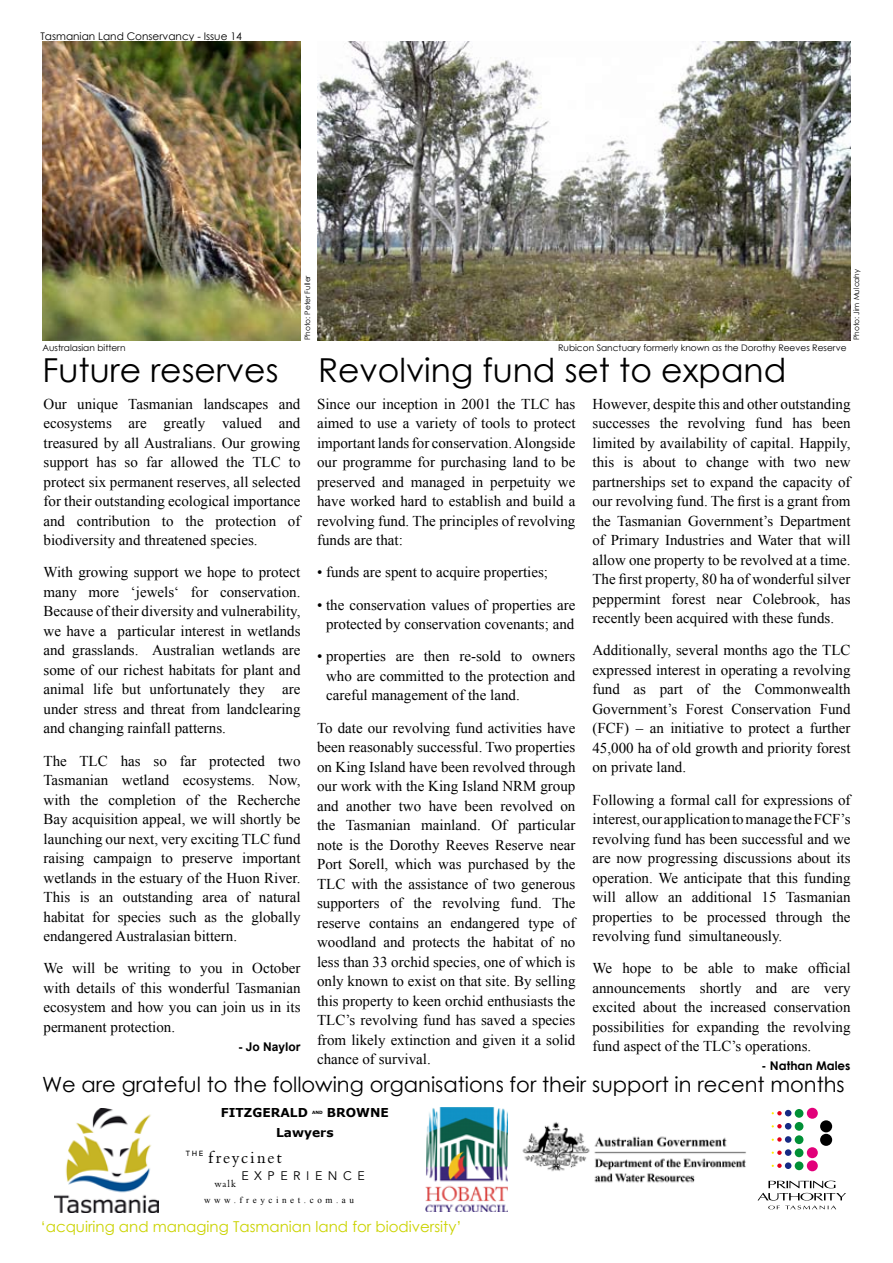
<style>
.page{position:relative;width:893px;height:1263px;background:#fff}
.page>*{position:absolute;margin:0;border:0;box-sizing:border-box;transform-origin:0 0}
.t1{font:33px "Century Gothic";color:#000}
.t2{font:21px "Century Gothic";color:#000}
.t3{font:15.15px "Bembo Expert BQ Roman Os F";letter-spacing:.13em;color:#000}
.t4{font:15px/19.5px "Times New Roman";color:#000;text-align:justify}
.t5{font:15px "Century Gothic";color:#cbd300}
.t6{font:12.45px "Avenir";letter-spacing:.45em;color:#000}
.t7{font:700 12.3px/20.4px "Verdana";color:#000}
.t8{font:700 12px "Century Gothic";color:#000}
.t9{font:700 12px "Arial";color:#000}
.t10{font:10.5px "Century Gothic";color:#000}
.t11{font:9.15px "Bembo Expert BQ Roman Os F";color:#000}
.t12{font:9px "Century Gothic";color:#000}
.t13{font:9px "Times New Roman";letter-spacing:.4em;color:#000}
.t14{font:7.5px "Century Gothic";color:#000}
.t15{font:500 7.5px "Avenir";color:#000}
.t16{font:700 4.35px "Verdana";color:#000}
</style>
<div class="page">
<svg style="left:772px;top:1110px;width:19px;height:6px"></svg>
<div style="left:795px;top:1109px;width:8px;height:9px;background:#009036;border-radius:50%"></div>
<div style="left:807px;top:1108px;width:11px;height:11px;background:#e2007a;border-radius:50%"></div>
<svg style="left:772px;top:1123px;width:19px;height:6px"></svg>
<div style="left:795px;top:1122px;width:8px;height:9px;background:#009036;border-radius:50%"></div>
<div style="left:820px;top:1120px;width:12px;height:12px;background:#000;border-radius:50%"></div>
<div style="left:820px;top:1134px;width:12px;height:12px;background:#000;border-radius:50%"></div>
<svg style="left:772px;top:1137px;width:10px;height:5px"></svg>
<div style="left:785px;top:1136px;width:6px;height:7px;background:#162983;border-radius:50%"></div>
<div style="left:795px;top:1135px;width:8px;height:9px;background:#009036;border-radius:50%"></div>
<svg style="left:772px;top:1150px;width:10px;height:5px"></svg>
<div style="left:785px;top:1149px;width:6px;height:7px;background:#162983;border-radius:50%"></div>
<div style="left:795px;top:1148px;width:8px;height:9px;background:#009036;border-radius:50%"></div>
<div style="left:807px;top:1147px;width:11px;height:11px;background:#e2007a;border-radius:50%"></div>
<svg style="left:772px;top:1163px;width:10px;height:5px"></svg>
<div style="left:785px;top:1162px;width:6px;height:7px;background:#162983;border-radius:50%"></div>
<div style="left:795px;top:1161px;width:8px;height:9px;background:#009036;border-radius:50%"></div>
<div style="left:807px;top:1160px;width:11px;height:11px;background:#e2007a;border-radius:50%"></div>
<svg style="left:758px;top:1180px;width:88px;height:29px"></svg>
<img style="left:43px;top:42px;width:257px;height:298px">
<img style="left:522px;top:1122px;width:224px;height:61px">
<img style="left:425px;top:1108px;width:82px;height:103px">
<img style="left:54px;top:1109px;width:104px;height:103px">
<img style="left:317px;top:42px;width:533px;height:298px">
<p class="t10" style="left:40px;top:29px;width:203px">Tasmanian Land Conservancy - Issue 14</p>
<p class="t12" style="left:43px;top:342px;width:84px">Australasian bittern</p>
<h1 class="t1" style="left:43px;top:347px;width:237px">Future reserves</h1>
<p class="t14" style="left:302px;top:340px;width:67px;rotate:-90deg">Photo: Peter Fuller</p>
<p class="t14" style="left:851px;top:340px;width:73px;rotate:-90deg">Photo: Jim Mulcahy</p>
<p class="t12" style="left:558px;top:342px;width:290px">Rubicon Sanctuary formerly known as the Dorothy Reeves Reserve</p>
<h1 class="t1" style="left:318px;top:347px;width:470px">Revolving fund set to expand</h1>
<p class="t4" style="left:44px;top:394px;width:258px">Our unique Tasmanian landscapes and ecosystems are greatly valued and treasured by all Australians. Our growing support has so far allowed the TLC to protect six permanent reserves, all selected for their outstanding ecological importance and contribution to the protection of biodiversity and threatened species.</p>
<p class="t4" style="left:44px;top:562px;width:258px">With growing support we hope to protect many more ‘jewels‘ for conservation.<br>Because of their diversity and vulnerability, we have a particular interest in wetlands and grasslands. Australian wetlands are some of our richest habitats for plant and animal life but unfortunately they are under stress and threat from landclearing and changing rainfall patterns.</p>
<p class="t4" style="left:44px;top:751px;width:258px">The TLC has so far protected two Tasmanian wetland ecosystems. Now, with the completion of the Recherche Bay acquisition appeal, we will shortly be launching our next, very exciting TLC fund raising campaign to preserve important wetlands in the estuary of the Huon River.<br>This is an outstanding area of natural habitat for species such as the globally endangered Australasian bittern.</p>
<p class="t4" style="left:44px;top:958px;width:258px">We will be writing to you in October with details of this wonderful Tasmanian ecosystem and how you can join us in its permanent protection.</p>
<p class="t9" style="left:238px;top:1038px;width:64px">- Jo Naylor</p>
<p class="t4" style="left:317px;top:394px;width:260px">Since our inception in 2001 the TLC has aimed to use a variety of tools to protect important lands for conservation. Alongside our programme for purchasing land to be preserved and managed in perpetuity we have worked hard to establish and build a revolving fund. The principles of revolving funds are that:</p>
<p class="t4" style="left:317px;top:562px;width:233px">• funds are spent to acquire properties;</p>
<p class="t4" style="left:317px;top:595px;width:260px;text-align:center">• the conservation values of properties are protected by conservation covenants; and</p>
<p class="t4" style="left:326px;top:646px;width:251px;text-indent:-9px">• properties are then re-sold to owners who are committed to the protection and careful management of the land.</p>
<p class="t4" style="left:317px;top:718px;width:260px">To date our revolving fund activities have been reasonably successful. Two properties on King Island have been revolved through our work with the King Island NRM group and another two have been revolved on the Tasmanian mainland. Of particular note is the Dorothy Reeves Reserve near Port Sorell, which was purchased by the TLC with the assistance of two generous supporters of the revolving fund. The reserve contains an endangered type of woodland and protects the habitat of no less than 33 orchid species, one of which is only known to exist on that site. By selling this property to keen orchid enthusiasts the TLC’s revolving fund has saved a species from likely extinction and given it a solid chance of survival.</p>
<p class="t4" style="left:592px;top:394px;width:260px">However, despite this and other outstanding successes the revolving fund has been limited by availability of capital. Happily, this is about to change with two new partnerships set to expand the capacity of our revolving fund. The first is a grant from the Tasmanian Government’s Department of Primary Industries and Water that will allow one property to be revolved at a time.<br>The first property, 80 ha of wonderful silver peppermint forest near Colebrook, has recently been acquired with these funds.</p>
<p class="t4" style="left:592px;top:640px;width:260px">Additionally, several months ago the TLC expressed interest in operating a revolving fund as part of the Commonwealth Government’s Forest Conservation Fund (FCF) – an initiative to protect a further 45,000 ha of old growth and priority forest on private land.</p>
<p class="t4" style="left:592px;top:790px;width:260px">Following a formal call for expressions of interest, our application to manage the FCF’s revolving fund has been successful and we are now progressing discussions about its operation. We anticipate that this funding will allow an additional 15 Tasmanian properties to be processed through the revolving fund simultaneously.</p>
<p class="t4" style="left:592px;top:958px;width:260px">We hope to be able to make official announcements shortly and are very excited about the increased conservation possibilities for expanding the revolving fund aspect of the TLC’s operations.</p>
<p class="t8" style="left:761px;top:1057px;width:91px">- Nathan Males</p>
<h2 class="t2" style="left:42px;top:1070px;width:804px">We are grateful to the following organisations for their support in recent months</h2>
<p class="t7" style="left:276px;top:1101px;width:114px;text-indent:51px">BROWNE<br>Lawyers</p>
<p class="t7" style="left:221px;top:1101px;width:88px">FITZGERALD</p>
<p class="t16" style="left:312px;top:1110px;width:12px">AND</p>
<p class="t15" style="left:186px;top:1149px;width:19px">THE</p>
<p class="t3" style="left:209px;top:1149px;width:75px">freycinet</p>
<p class="t6" style="left:241px;top:1168px;width:125px">EXPERIENCE</p>
<p class="t13" style="left:204px;top:1193px;width:152px">www.freycinet.com.au</p>
<p class="t11" style="left:214px;top:1179px;width:23px">walk</p>
<p class="t5" style="left:40px;top:1216px;width:423px">‘acquiring and managing Tasmanian land for biodiversity’</p>
</div>
